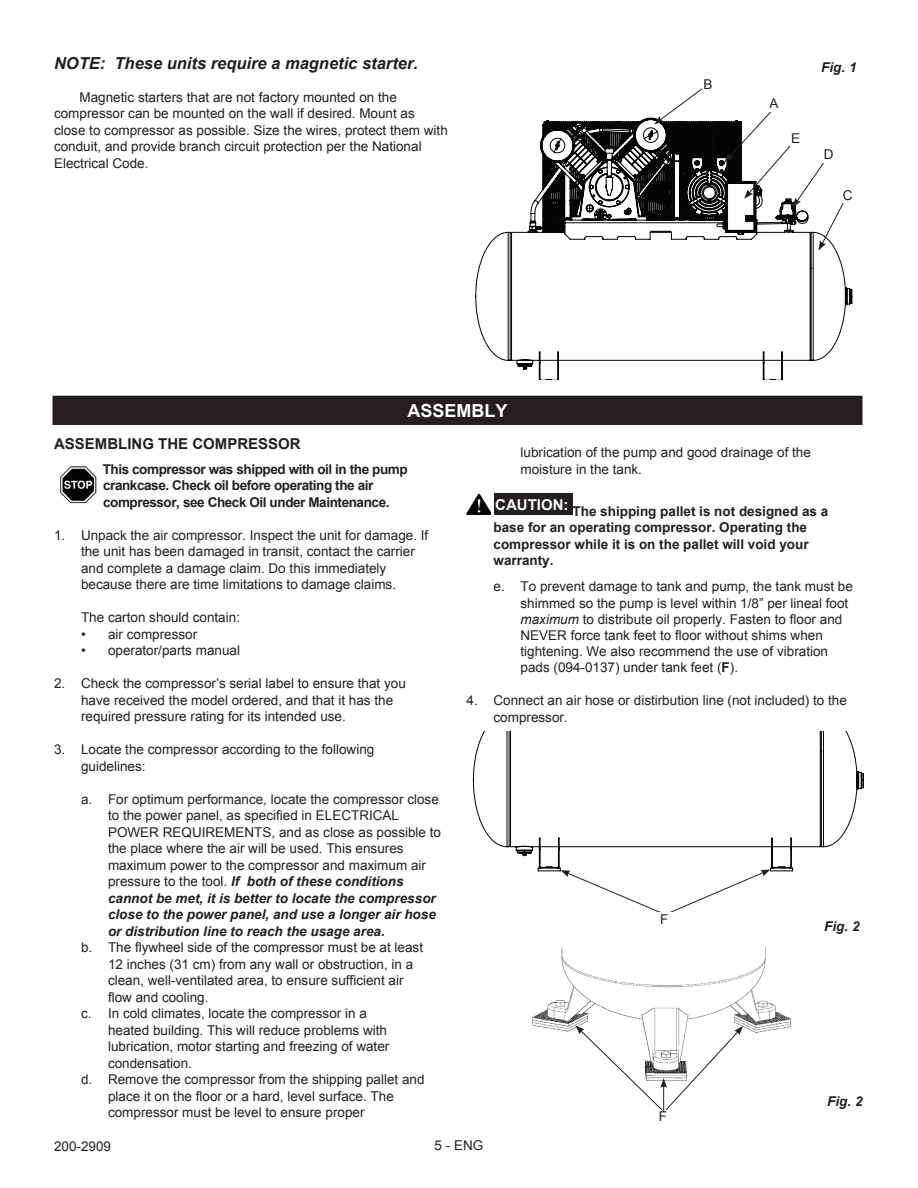
<style>
.page{position:relative;width:918px;height:1188px;background:#fff}
.page>*{position:absolute;margin:0;border:0;box-sizing:border-box;transform-origin:0 0}
.t1{font:700 18px "Arial";color:#fff}
.t2{font:italic 700 16.5px "Arial";color:#231f20}
.t3{font:700 15px "Arial";color:#231f20}
.t4{font:13.5px/16.5px "Arial";color:#231f20}
.t5{font:700 13.5px/16.2px "Arial";color:#231f20}
.t6{font:700 13.5px/16.5px "Arial";letter-spacing:-.03em;color:#231f20}
.t7{font:italic 700 13.5px "Arial";color:#231f20}
.s1{font-weight:700;font-style:italic}
.s2{font-style:italic}
.s3{font-weight:700}
</style>
<div class="page">
<img style="left:60px;top:466px;width:37px;height:38px">
<div style="left:494px;top:493px;width:79px;height:22px;background:#231f20"></div>
<img style="left:467px;top:493px;width:23px;height:22px">
<div style="left:53px;top:396px;width:809px;height:28px;background:#231f20"></div>
<div style="left:52px;top:396px;width:810px;height:29px;border:2px solid #231f20"></div>
<svg style="left:473px;top:732px;width:391px;height:139px"></svg>
<svg style="left:561px;top:870px;width:209px;height:42px"></svg>
<svg style="left:476px;top:118px;width:376px;height:261px"></svg>
<svg style="left:654px;top:88px;width:50px;height:36px"></svg>
<div style="left:702px;top:78px;width:14px;height:15px;background:#fff"></div>
<div style="left:841px;top:188px;width:14px;height:15px;background:#fff"></div>
<svg style="left:717px;top:112px;width:128px;height:138px"></svg>
<div style="left:790px;top:131px;width:13px;height:15px;background:#fff"></div>
<img style="left:532px;top:947px;width:259px;height:86px">
<svg style="left:575px;top:1025px;width:168px;height:87px"></svg>
<p class="t2" style="left:54px;top:52px;width:366px">NOTE: These units require a magnetic starter.</p>
<p class="t4" style="left:54px;top:89px;width:395px;text-indent:26px">Magnetic starters that are not factory mounted on the compressor can be mounted on the wall if desired. Mount as close to compressor as possible. Size the wires, protect them with conduit, and provide branch circuit protection per the National Electrical Code.</p>
<h1 class="t1" style="left:407px;top:399px;width:102px">ASSEMBLY</h1>
<p class="t4" style="left:704px;top:76px;width:11px">B</p>
<p class="t4" style="left:769px;top:95px;width:11px">A</p>
<p class="t4" style="left:791px;top:130px;width:11px">E</p>
<p class="t7" style="left:821px;top:59px;width:37px">Fig. 1</p>
<p class="t4" style="left:824px;top:146px;width:11px">D</p>
<p class="t4" style="left:843px;top:187px;width:11px">C</p>
<p class="t3" style="left:54px;top:433px;width:248px">ASSEMBLING THE COMPRESSOR</p>
<p class="t6" style="left:103px;top:461px;width:307px">This compressor was shipped with oil in the pump crankcase. Check oil before operating the air compressor, see Check Oil under Maintenance.</p>
<p class="t4" style="left:81px;top:527px;width:349px;text-indent:-27px">1. Unpack the air compressor. Inspect the unit for damage. If the unit has been damaged in transit, contact the carrier and complete a damage claim. Do this immediately because there are time limitations to damage claims.</p>
<p class="t4" style="left:81px;top:609px;width:161px">The carton should contain:</p>
<p class="t4" style="left:81px;top:626px;width:118px">• air compressor</p>
<p class="t4" style="left:81px;top:642px;width:161px">• operator/parts manual</p>
<p class="t4" style="left:81px;top:675px;width:326px;text-indent:-27px">2. Check the compressor’s serial label to ensure that you have received the model ordered, and that it has the required pressure rating for its intended use.</p>
<p class="t4" style="left:81px;top:741px;width:295px;text-indent:-27px">3. Locate the compressor according to the following guidelines:</p>
<p class="t4" style="left:108px;top:791px;width:335px;text-indent:-27px">a. For optimum performance, locate the compressor close to the power panel, as specified in ELECTRICAL POWER REQUIREMENTS, and as close as possible to the place where the air will be used. This ensures maximum power to the compressor and maximum air pressure to the tool. <span class="s1">If both of these conditions cannot be met, it is better to locate the compressor close to the power panel, and use a longer air hose or distribution line to reach the usage area.</span></p>
<p class="t4" style="left:81px;top:939px;width:344px">b. The flywheel side of the compressor must be at least</p>
<p class="t4" style="left:108px;top:956px;width:307px">12 inches (31 cm) from any wall or obstruction, in a</p>
<p class="t4" style="left:108px;top:972px;width:297px">clean, well-ventilated area, to ensure sufficient air</p>
<p class="t4" style="left:108px;top:989px;width:102px">flow and cooling.</p>
<p class="t4" style="left:81px;top:1005px;width:287px">c. In cold climates, locate the compressor in a</p>
<p class="t4" style="left:108px;top:1022px;width:281px">heated building. This will reduce problems with</p>
<p class="t4" style="left:108px;top:1038px;width:283px">lubrication, motor starting and freezing of water</p>
<p class="t4" style="left:108px;top:1055px;width:86px">condensation.</p>
<p class="t4" style="left:81px;top:1071px;width:345px">d. Remove the compressor from the shipping pallet and</p>
<p class="t4" style="left:108px;top:1088px;width:287px">place it on the floor or a hard, level surface. The</p>
<p class="t4" style="left:108px;top:1104px;width:258px">compressor must be level to ensure proper</p>
<p class="t4" style="left:521px;top:444px;width:292px">lubrication of the pump and good drainage of the moisture in the tank.</p>
<p class="t5" style="left:494px;top:504px;width:336px"><sup>CAUTION:</sup> The shipping pallet is not designed as a base for an operating compressor. Operating the compressor while it is on the pallet will void your warranty.</p>
<p class="t4" style="left:521px;top:579px;width:334px;text-indent:-27px">e. To prevent damage to tank and pump, the tank must be shimmed so the pump is level within 1/8” per lineal foot <span class="s2">maximum</span> to distribute oil properly. Fasten to floor and NEVER force tank feet to floor without shims when tightening. We also recommend the use of vibration pads (094-0137) under tank feet (<span class="s3">F</span>).</p>
<p class="t4" style="left:494px;top:692px;width:355px;text-indent:-27px">4. Connect an air hose or distirbution line (not included) to the compressor.</p>
<p class="t4" style="left:660px;top:911px;width:10px">F</p>
<p class="t4" style="left:659px;top:1108px;width:10px">F</p>
<p class="t7" style="left:824px;top:917px;width:37px">Fig. 2</p>
<p class="t7" style="left:827px;top:1092px;width:37px">Fig. 2</p>
<p class="t4" style="left:54px;top:1138px;width:59px">200-2909</p>
<p class="t4" style="left:435px;top:1137px;width:50px">5 - ENG</p>
</div>
